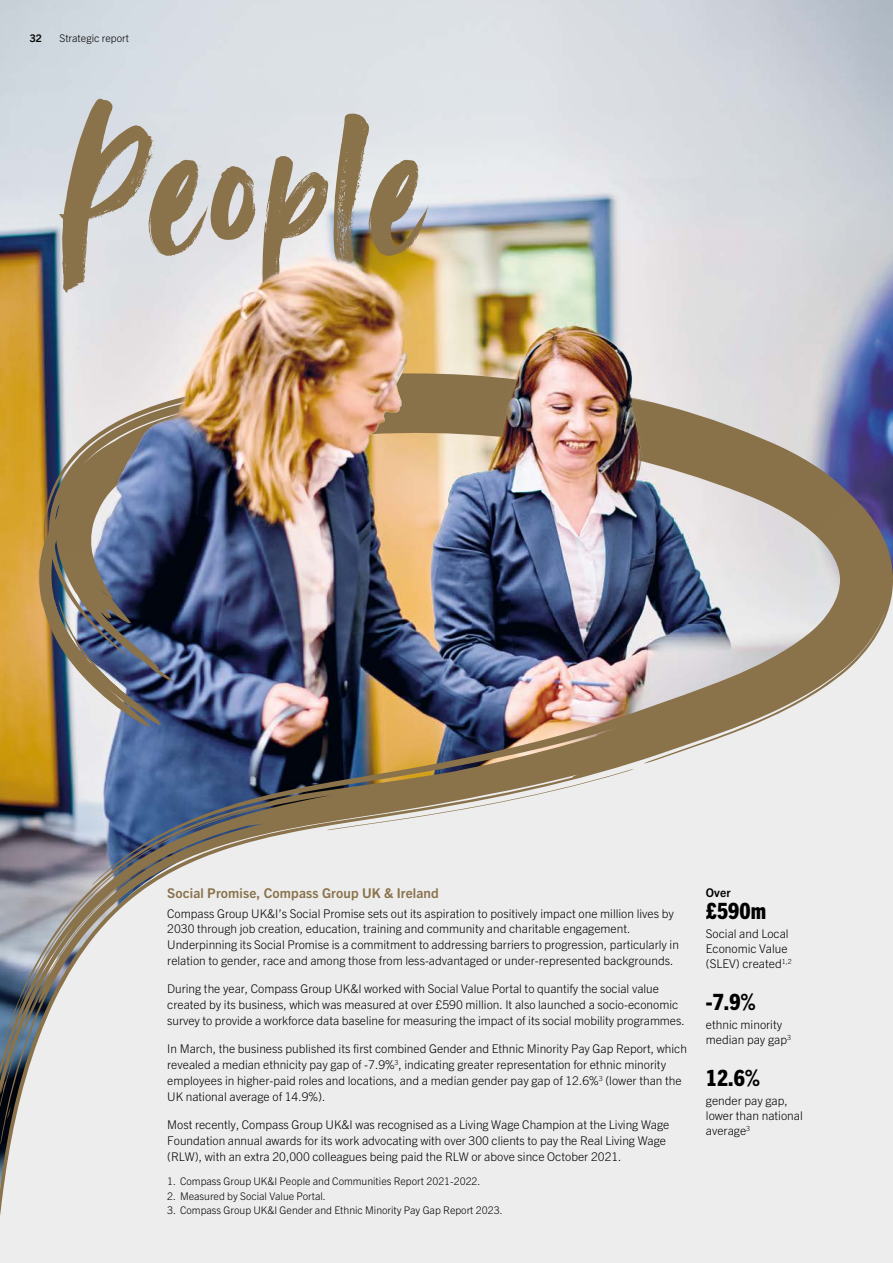
<style>
.page{position:relative;width:893px;height:1263px;background:#fff}
.page>*{position:absolute;margin:0;border:0;box-sizing:border-box;transform-origin:0 0}
.t1{font:210px "Avallon Alt";letter-spacing:.01em;color:#8a724b}
.t2{font:800 condensed 22.5px "Trade Gothic Next LT Pro";color:#000}
.t3{font:700 13.5px "Trade Gothic Next LT Pro";letter-spacing:.01em;color:#8a724b}
.t4{font:300 12px/15.8px "Trade Gothic Next LT Pro";color:#000}
.t5{font:700 12px "Trade Gothic Next LT Pro";color:#000}
.t6{font:300 10.5px "Trade Gothic Next LT Pro";color:#000}
.t7{font:700 10.5px "Trade Gothic Next LT Pro";color:#000}
</style>
<div class="page">
<img style="left:0;top:0;width:893px;height:238px">
<div style="left:0;top:1249px;width:893px;height:14px;background:#ededed"></div>
<img style="left:0;top:550px;width:893px;height:699px">
<img style="left:0;top:238px;width:893px;height:312px">
<p class="t7" style="left:30px;top:31px;width:14px">32</p>
<p class="t6" style="left:60px;top:31px;width:71px">Strategic report</p>
<h1 class="t1" style="left:60px;top:45px;width:366px">People</h1>
<p class="t3" style="left:167px;top:883px;width:273px">Social Promise, Compass Group UK &amp; Ireland</p>
<p class="t4" style="left:167px;top:904px;width:513px">Compass Group UK&amp;I’s Social Promise sets out its aspiration to positively impact one million lives by 2030 through job creation, education, training and community and charitable engagement.<br>Underpinning its Social Promise is a commitment to addressing barriers to progression, particularly in relation to gender, race and among those from less-advantaged or under-represented backgrounds.</p>
<p class="t4" style="left:167px;top:980px;width:519px">During the year, Compass Group UK&amp;I worked with Social Value Portal to quantify the social value created by its business, which was measured at over £590 million. It also launched a socio-economic survey to provide a workforce data baseline for measuring the impact of its social mobility programmes.</p>
<p class="t4" style="left:167px;top:1040px;width:521px">In March, the business published its first combined Gender and Ethnic Minority Pay Gap Report, which revealed a median ethnicity pay gap of -7.9%<sup>3</sup>, indicating greater representation for ethnic minority employees in higher-paid roles and locations, and a median gender pay gap of 12.6%<sup>3</sup> (lower than the UK national average of 14.9%).</p>
<p class="t4" style="left:167px;top:1116px;width:504px">Most recently, Compass Group UK&amp;I was recognised as a Living Wage Champion at the Living Wage<br>Foundation annual awards for its work advocating with over 300 clients to pay the Real Living Wage (RLW), with an extra 20,000 colleagues being paid the RLW or above since October 2021.</p>
<p class="t6" style="left:167px;top:1174px;width:315px">1. Compass Group UK&amp;I People and Communities Report 2021-2022.</p>
<p class="t6" style="left:167px;top:1188px;width:160px">2. Measured by Social Value Portal.</p>
<p class="t6" style="left:167px;top:1202px;width:337px">3. Compass Group UK&amp;I Gender and Ethnic Minority Pay Gap Report 2023.</p>
<p class="t5" style="left:706px;top:884px;width:26px">Over</p>
<h2 class="t2" style="left:706px;top:895px;width:62px">£590m</h2>
<p class="t4" style="left:706px;top:926px;width:87px;line-height:15px">Social and Local<br>Economic Value (SLEV) created<sup>1,2</sup></p>
<h2 class="t2" style="left:706px;top:986px;width:51px">-7.9%</h2>
<p class="t4" style="left:706px;top:1017px;width:87px;line-height:15px">ethnic minority median pay gap<sup>3</sup></p>
<h2 class="t2" style="left:706px;top:1062px;width:55px">12.6%</h2>
<p class="t4" style="left:706px;top:1093px;width:98px;line-height:15px">gender pay gap, lower than national average<sup>3</sup></p>
</div>
